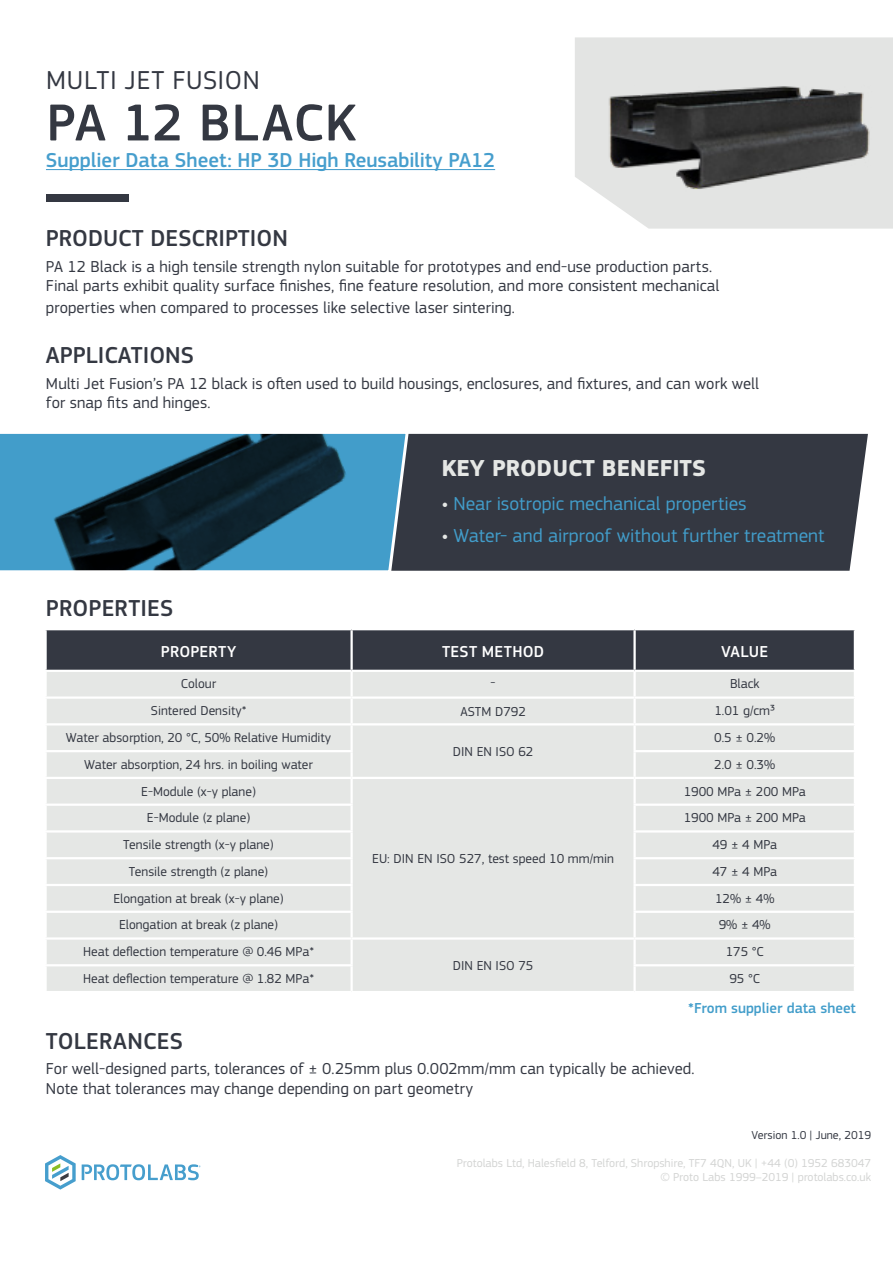
<style>
.page{position:relative;width:893px;height:1263px;background:#fff}
.page>*{position:absolute;margin:0;border:0;box-sizing:border-box;transform-origin:0 0}
.t1{font:500 54px "PF Square Sans Pro";letter-spacing:.01em;color:#343842}
.t2{font:27px "PF Square Sans Pro";letter-spacing:.025em;color:#343842}
.t3{font:500 24px "PF Square Sans Pro";color:#343842}
.t4{font:700 24px "PF Square Sans Pro";color:#e5e7e5}
.t5{font:500 21px "PF Square Sans Pro";letter-spacing:-.005em;color:#469ecd}
.t6{font:19.5px "PF Square Sans Pro";color:#429dca}
.t7{font:16.5px/19.5px "PF Square Sans Pro";letter-spacing:.005em;color:#343842}
.t8{font:500 16.5px "PF Square Sans Pro";letter-spacing:.015em;color:#fff}
.t9{font:500 15px "PF Square Sans Pro";color:#429dca}
.t10{font:13.5px "PF Square Sans Pro";color:#343842}
.t11{font:12px/14.4px "PF Square Sans Pro";color:#d3d4d3;text-align:right}
.t12{font:12px "PF Square Sans Pro";color:#343842}
.s1{font-weight:500;color:#e5e7e5}
</style>
<div class="page">
<div style="left:46px;top:194px;width:83px;height:7px;background:#343842"></div>
<div style="left:47px;top:630px;width:807px;height:40px;background:#343842"></div>
<div style="left:47px;top:672px;width:807px;height:319px;background:#e5e7e5"></div>
<hr style="left:350px;top:630px;width:3px;height:40px;background:#fff">
<hr style="left:633px;top:630px;width:3px;height:40px;background:#fff">
<hr style="left:350px;top:672px;width:3px;height:24px;background:#fff">
<hr style="left:633px;top:672px;width:3px;height:24px;background:#fff">
<hr style="left:44px;top:696px;width:308px;height:3px;background:#fff">
<hr style="left:352px;top:696px;width:283px;height:3px;background:#fff">
<hr style="left:350px;top:699px;width:3px;height:24px;background:#fff">
<hr style="left:635px;top:696px;width:221px;height:3px;background:#fff">
<hr style="left:633px;top:699px;width:3px;height:24px;background:#fff">
<hr style="left:44px;top:723px;width:308px;height:2px;background:#fff">
<hr style="left:352px;top:723px;width:283px;height:2px;background:#fff">
<hr style="left:350px;top:725px;width:3px;height:25px;background:#fff">
<hr style="left:635px;top:723px;width:221px;height:2px;background:#fff">
<hr style="left:633px;top:725px;width:3px;height:25px;background:#fff">
<hr style="left:44px;top:750px;width:309px;height:2px;background:#fff">
<hr style="left:350px;top:752px;width:3px;height:25px;background:#fff">
<hr style="left:633px;top:750px;width:223px;height:2px;background:#fff">
<hr style="left:633px;top:752px;width:3px;height:25px;background:#fff">
<hr style="left:44px;top:777px;width:308px;height:2px;background:#fff">
<hr style="left:352px;top:777px;width:283px;height:2px;background:#fff">
<hr style="left:350px;top:779px;width:3px;height:24px;background:#fff">
<hr style="left:635px;top:777px;width:221px;height:2px;background:#fff">
<hr style="left:633px;top:779px;width:3px;height:24px;background:#fff">
<hr style="left:44px;top:803px;width:309px;height:3px;background:#fff">
<hr style="left:350px;top:806px;width:3px;height:24px;background:#fff">
<hr style="left:633px;top:803px;width:223px;height:3px;background:#fff">
<hr style="left:633px;top:806px;width:3px;height:24px;background:#fff">
<hr style="left:44px;top:830px;width:309px;height:2px;background:#fff">
<hr style="left:350px;top:832px;width:3px;height:25px;background:#fff">
<hr style="left:633px;top:830px;width:223px;height:2px;background:#fff">
<hr style="left:633px;top:832px;width:3px;height:25px;background:#fff">
<hr style="left:44px;top:857px;width:309px;height:2px;background:#fff">
<hr style="left:350px;top:859px;width:3px;height:25px;background:#fff">
<hr style="left:633px;top:857px;width:223px;height:2px;background:#fff">
<hr style="left:633px;top:859px;width:3px;height:25px;background:#fff">
<hr style="left:44px;top:884px;width:309px;height:2px;background:#fff">
<hr style="left:350px;top:886px;width:3px;height:25px;background:#fff">
<hr style="left:633px;top:884px;width:223px;height:2px;background:#fff">
<hr style="left:633px;top:886px;width:3px;height:25px;background:#fff">
<hr style="left:44px;top:911px;width:309px;height:2px;background:#fff">
<hr style="left:350px;top:913px;width:3px;height:24px;background:#fff">
<hr style="left:633px;top:911px;width:223px;height:2px;background:#fff">
<hr style="left:633px;top:913px;width:3px;height:24px;background:#fff">
<hr style="left:44px;top:937px;width:308px;height:3px;background:#fff">
<hr style="left:352px;top:937px;width:283px;height:3px;background:#fff">
<hr style="left:350px;top:940px;width:3px;height:24px;background:#fff">
<hr style="left:635px;top:937px;width:221px;height:3px;background:#fff">
<hr style="left:633px;top:940px;width:3px;height:24px;background:#fff">
<hr style="left:44px;top:964px;width:309px;height:2px;background:#fff">
<hr style="left:350px;top:966px;width:3px;height:25px;background:#fff">
<hr style="left:633px;top:964px;width:223px;height:2px;background:#fff">
<hr style="left:633px;top:966px;width:3px;height:25px;background:#fff">
<div style="left:411px;top:434px;width:457px;height:137px;background:#343842"></div>
<svg style="left:0;top:433px;width:411px;height:138px;background:#2e6783"></svg>
<hr style="left:46px;top:169px;width:449px;height:1px;background:#469ecd">
<svg style="left:82px;top:1164px;width:118px;height:16px"></svg>
<svg style="left:45px;top:1155px;width:31px;height:34px"></svg>
<img style="left:575px;top:37px;width:318px;height:192px">
<h2 class="t2" style="left:46px;top:64px;width:215px">MULTI JET FUSION</h2>
<h1 class="t1" style="left:46px;top:91px;width:311px">PA 12 BLACK</h1>
<p class="t5" style="left:46px;top:148px;width:451px">Supplier Data Sheet: HP 3D High Reusability PA12</p>
<h3 class="t3" style="left:46px;top:224px;width:243px">PRODUCT DESCRIPTION</h3>
<p class="t7" style="left:46px;top:257px;width:675px">PA 12 Black is a high tensile strength nylon suitable for prototypes and end-use production parts.<br>Final parts exhibit quality surface finishes, fine feature resolution, and more consistent mechanical</p>
<p class="t7" style="left:46px;top:298px;width:470px">properties when compared to processes like selective laser sintering.</p>
<h3 class="t3" style="left:46px;top:341px;width:149px">APPLICATIONS</h3>
<p class="t7" style="left:46px;top:374px;width:714px">Multi Jet Fusion’s PA 12 black is often used to build housings, enclosures, and fixtures, and can work well for snap fits and hinges.</p>
<h3 class="t3" style="left:46px;top:594px;width:129px">PROPERTIES</h3>
<h3 class="t4" style="left:442px;top:454px;width:266px">KEY PRODUCT BENEFITS</h3>
<p class="t6" style="left:442px;top:492px;width:307px"><span class="s1">•</span> Near isotropic mechanical properties</p>
<p class="t6" style="left:442px;top:524px;width:384px"><span class="s1">•</span> Water- and airproof without further treatment</p>
<p class="t8" style="left:161px;top:641px;width:77px">PROPERTY</p>
<p class="t8" style="left:442px;top:641px;width:104px">TEST METHOD</p>
<p class="t8" style="left:721px;top:641px;width:48px">VALUE</p>
<p class="t10" style="left:181px;top:676px;width:37px">Colour</p>
<p class="t10" style="left:491px;top:675px;width:6px">-</p>
<p class="t10" style="left:730px;top:676px;width:31px">Black</p>
<p class="t10" style="left:151px;top:703px;width:97px">Sintered Density*</p>
<p class="t10" style="left:460px;top:704px;width:67px">ASTM D792</p>
<p class="t10" style="left:714px;top:703px;width:62px">1.01 g/cm³</p>
<p class="t10" style="left:66px;top:730px;width:267px">Water absorption, 20 °C, 50% Relative Humidity</p>
<p class="t10" style="left:453px;top:744px;width:82px">DIN EN ISO 62</p>
<p class="t10" style="left:714px;top:730px;width:62px">0.5 ± 0.2%</p>
<p class="t10" style="left:84px;top:756px;width:230px">Water absorption, 24 hrs. in boiling water</p>
<p class="t10" style="left:714px;top:756px;width:62px">2.0 ± 0.3%</p>
<p class="t10" style="left:141px;top:783px;width:116px">E-Module (x-y plane)</p>
<p class="t10" style="left:684px;top:783px;width:124px">1900 MPa ± 200 MPa</p>
<p class="t10" style="left:147px;top:810px;width:105px">E-Module (z plane)</p>
<p class="t10" style="left:684px;top:810px;width:124px">1900 MPa ± 200 MPa</p>
<p class="t10" style="left:123px;top:837px;width:152px">Tensile strength (x-y plane)</p>
<p class="t10" style="left:712px;top:837px;width:66px">49 ± 4 MPa</p>
<p class="t10" style="left:129px;top:863px;width:141px">Tensile strength (z plane)</p>
<p class="t10" style="left:712px;top:863px;width:66px">47 ± 4 MPa</p>
<p class="t10" style="left:113px;top:890px;width:172px">Elongation at break (x-y plane)</p>
<p class="t10" style="left:715px;top:890px;width:61px">12% ± 4%</p>
<p class="t10" style="left:119px;top:917px;width:161px">Elongation at break (z plane)</p>
<p class="t10" style="left:719px;top:917px;width:53px">9% ± 4%</p>
<p class="t10" style="left:83px;top:944px;width:232px">Heat deflection temperature @ 0.46 MPa*</p>
<p class="t10" style="left:453px;top:958px;width:82px">DIN EN ISO 75</p>
<p class="t10" style="left:372px;top:851px;width:243px">EU: DIN EN ISO 527, test speed 10 mm/min</p>
<p class="t10" style="left:726px;top:944px;width:40px">175 °C</p>
<p class="t10" style="left:83px;top:971px;width:232px">Heat deflection temperature @ 1.82 MPa*</p>
<p class="t10" style="left:729px;top:971px;width:32px">95 °C</p>
<p class="t9" style="left:688px;top:999px;width:169px">*From supplier data sheet</p>
<h3 class="t3" style="left:46px;top:1027px;width:139px">TOLERANCES</h3>
<p class="t7" style="left:46px;top:1059px;width:650px">For well-designed parts, tolerances of ± 0.25mm plus 0.002mm/mm can typically be achieved.<br>Note that tolerances may change depending on part geometry</p>
<p class="t12" style="left:751px;top:1128px;width:121px">Version 1.0 | June, 2019</p>
<p class="t11" style="left:457px;top:1155px;width:416px">Protolabs Ltd, Halesfield 8, Telford, Shropshire, TF7 4QN, UK | +44 (0) 1952 683047 © Proto Labs 1999–2019 | protolabs.co.uk</p>
</div>
